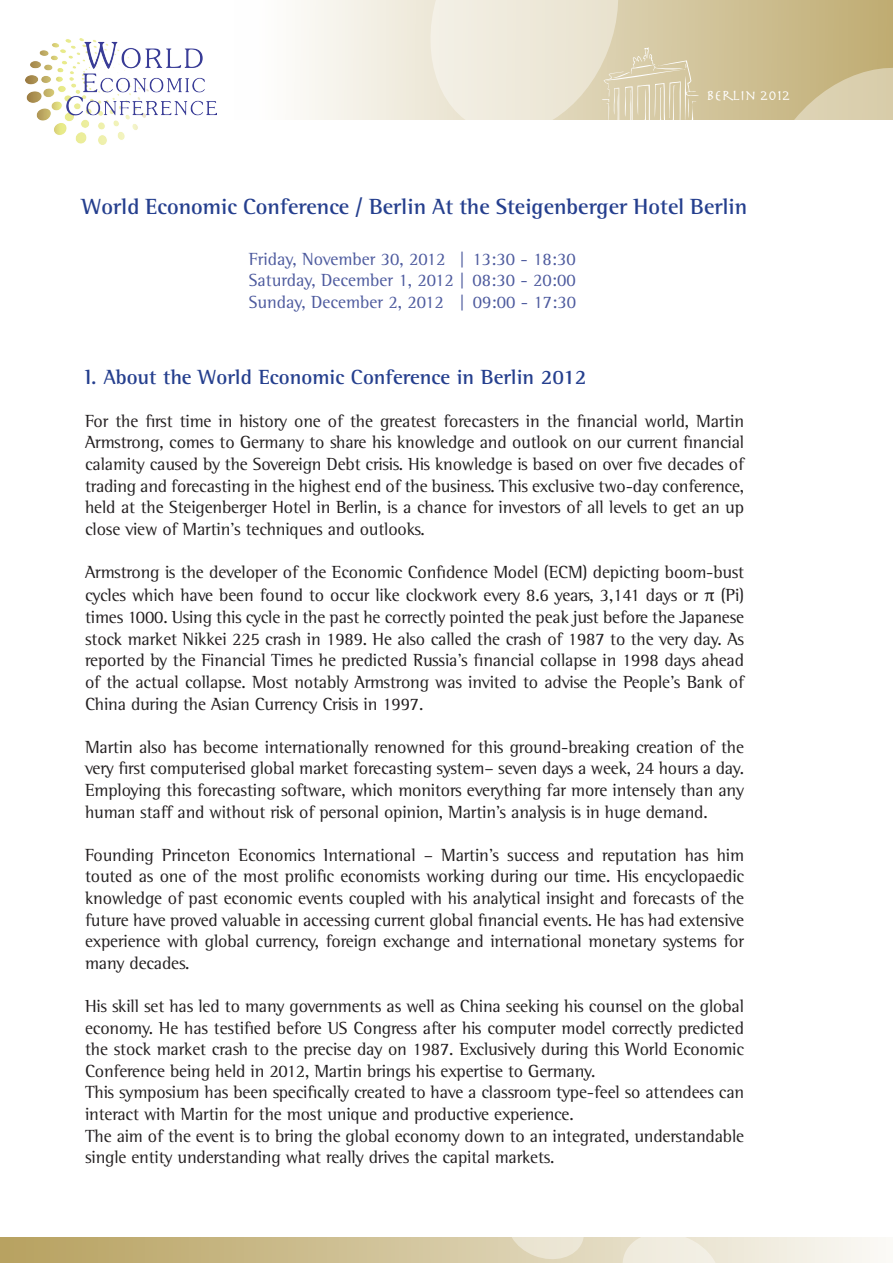
<style>
.page{position:relative;width:893px;height:1263px;background:#fff}
.page>*{position:absolute;margin:0;border:0;box-sizing:border-box;transform-origin:0 0}
.t1{font:700 22.5px "Rotis Semi Serif";color:#253f8e}
.t2{font:700 21px "Rotis Semi Serif";color:#253f8e}
.t3{font:18px/21.6px "Rotis Semi Serif";letter-spacing:-.01em;color:#231f20;text-align:justify}
.t4{font:18px/21.6px "Rotis Semi Serif";color:#4d5a9e;text-align:justify}
.t5{font:15px "Herculanum";color:#fff}
.s1{font-family:"Minion Pro";font-weight:500;font-size:19.5px}
</style>
<div class="page">
<svg style="left:0;top:1237px;width:878px;height:26px;background:#d2c49b"></svg>
<svg style="left:844px;top:1237px;width:34px;height:15px"></svg>
<svg style="left:617px;top:1237px;width:108px;height:26px;background:#eee9db"></svg>
<svg style="left:503px;top:1237px;width:85px;height:26px;background:#e4ddc5"></svg>
<svg style="left:300px;top:0;width:593px;height:120px;background:#e0d7bc"></svg>
<img style="left:26px;top:38px;width:191px;height:107px">
<p class="t5" style="left:706px;top:86px;width:85px">BERLIN 2012</p>
<p class="t1" style="left:82px;top:193px;width:667px">World Economic Conference / Berlin At the Steigenberger Hotel Berlin</p>
<p class="t4" style="left:249px;top:248px;width:329px">Friday, November 30, 2012 | 13:30 - 18:30<br>Saturday, December 1, 2012 | 08:30 - 20:00<br>Sunday, December 2, 2012 | 09:00 - 17:30</p>
<p class="t2" style="left:85px;top:364px;width:503px">I. About the World Economic Conference in Berlin 2012</p>
<p class="t3" style="left:85px;top:410px;width:661px">For the first time in history one of the greatest forecasters in the financial world, Martin Armstrong, comes to Germany to share his knowledge and outlook on our current financial calamity caused by the Sovereign Debt crisis. His knowledge is based on over five decades of trading and forecasting in the highest end of the business. This exclusive two-day conference, held at the Steigenberger Hotel in Berlin, is a chance for investors of all levels to get an up close view of Martin’s techniques and outlooks.</p>
<p class="t3" style="left:85px;top:560px;width:661px;line-height:23.4px">Armstrong is the developer of the Economic Confidence Model (ECM) depicting boom-bust cycles which have been found to occur like clockwork every 8.6 years, 3,141 days or <span class="s1">π</span> (Pi)</p>
<p class="t3" style="left:85px;top:606px;width:661px">times 1000. Using this cycle in the past he correctly pointed the peak just before the Japanese stock market Nikkei 225 crash in 1989. He also called the crash of 1987 to the very day. As reported by the Financial Times he predicted Russia’s financial collapse in 1998 days ahead of the actual collapse. Most notably Armstrong was invited to advise the People’s Bank of China during the Asian Currency Crisis in 1997.</p>
<p class="t3" style="left:85px;top:736px;width:661px">Martin also has become internationally renowned for this ground-breaking creation of the very first computerised global market forecasting system– seven days a week, 24 hours a day.<br>Employing this forecasting software, which monitors everything far more intensely than any human staff and without risk of personal opinion, Martin’s analysis is in huge demand.</p>
<p class="t3" style="left:85px;top:844px;width:661px">Founding Princeton Economics International – Martin’s success and reputation has him touted as one of the most prolific economists working during our time. His encyclopaedic knowledge of past economic events coupled with his analytical insight and forecasts of the future have proved valuable in accessing current global financial events. He has had extensive experience with global currency, foreign exchange and international monetary systems for many decades.</p>
<p class="t3" style="left:85px;top:995px;width:661px;text-align:left">His skill set has led to many governments as well as China seeking his counsel on the global economy. He has testified before US Congress after his computer model correctly predicted the stock market crash to the precise day on 1987. Exclusively during this World Economic Conference being held in 2012, Martin brings his expertise to Germany.<br>This symposium has been specifically created to have a classroom type-feel so attendees can interact with Martin for the most unique and productive experience.<br>The aim of the event is to bring the global economy down to an integrated, understandable single entity understanding what really drives the capital markets.</p>
</div>
